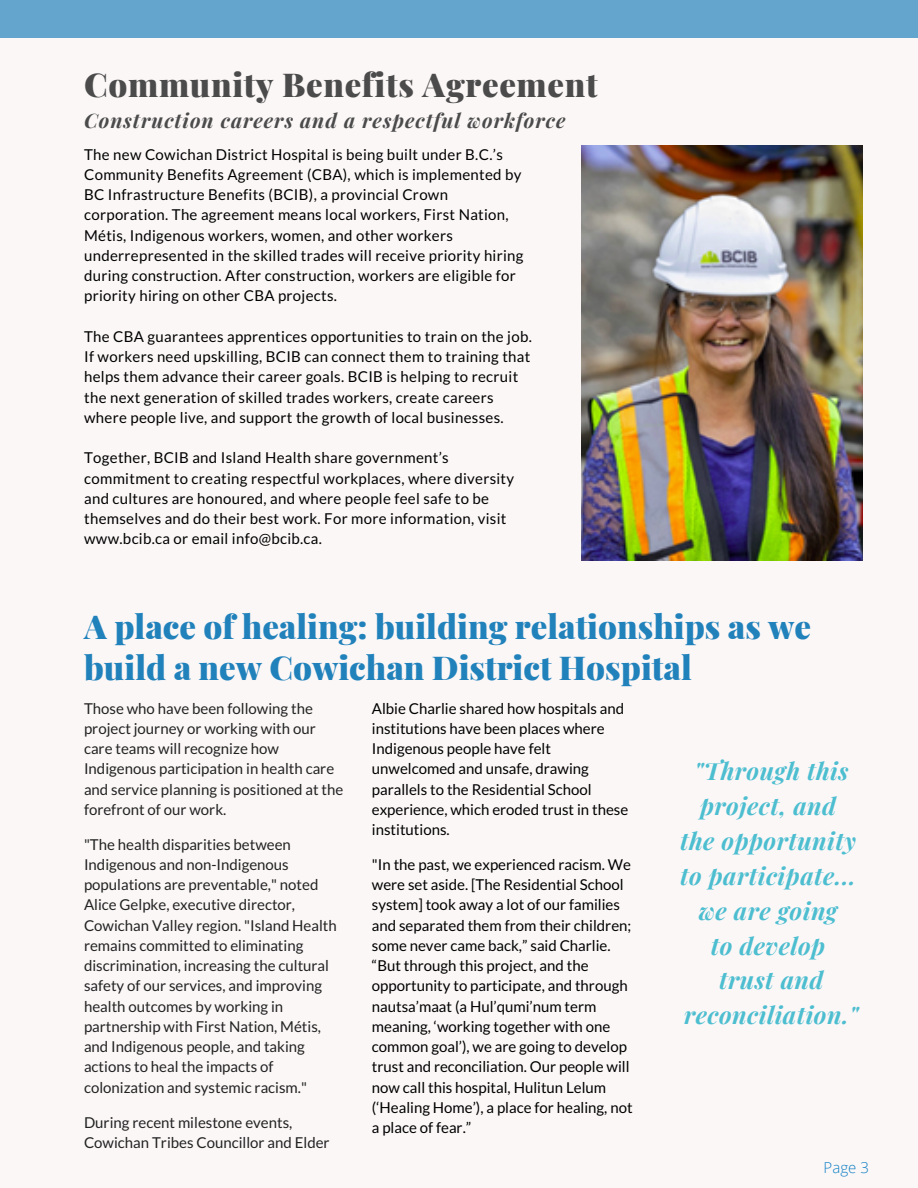
<style>
.page{position:relative;width:918px;height:1188px;background:#fcf7f7}
.page>*{position:absolute;margin:0;border:0;box-sizing:border-box;transform-origin:0 0}
.t1{font:900 33px/40.5px "Playfair Display";color:#2182bb}
.t2{font:900 33px "Playfair Display";letter-spacing:.02em;color:#4b4b4b}
.t3{font:italic 700 24px/34.8px "Playfair Display";letter-spacing:.02em;color:#4dbed0}
.t4{font:italic 700 19.95px "Playfair Display";letter-spacing:.05em;color:#4b4b4b}
.t5{font:15px/20.2px "Lato";letter-spacing:.02em;color:#000}
.t6{font:15px/20.2px "Lato";color:#000}
.t7{font:15px/20.2px "Lato";color:#222}
.t8{font:300 15px "Open Sans";color:#0e7fc4}
</style>
<div class="page">
<img style="left:581px;top:145px;width:281px;height:415px">
<div style="left:0;top:0;width:918px;height:38px;background:#63a5cd"></div>
<p class="t2" style="left:84px;top:62px;width:515px">Community Benefits Agreement</p>
<p class="t4" style="left:84px;top:107px;width:483px">Construction careers and a respectful workforce</p>
<p class="t5" style="left:84px;top:144px;width:441px">The new Cowichan District Hospital is being built under B.C.’s Community Benefits Agreement (CBA), which is implemented by BC Infrastructure Benefits (BCIB), a provincial Crown corporation. The agreement means local workers, First Nation, Métis, Indigenous workers, women, and other workers underrepresented in the skilled trades will receive priority hiring during construction. After construction, workers are eligible for priority hiring on other CBA projects.</p>
<p class="t5" style="left:84px;top:326px;width:449px">The CBA guarantees apprentices opportunities to train on the job.<br>If workers need upskilling, BCIB can connect them to training that helps them advance their career goals. BCIB is helping to recruit the next generation of skilled trades workers, create careers where people live, and support the growth of local businesses.</p>
<p class="t5" style="left:84px;top:447px;width:432px">Together, BCIB and Island Health share government’s commitment to creating respectful workplaces, where diversity and cultures are honoured, and where people feel safe to be themselves and do their best work. For more information, visit www.bcib.ca or email info@bcib.ca.</p>
<p class="t1" style="left:84px;top:605px;width:729px">A place of healing: building relationships as we build a new Cowichan District Hospital</p>
<p class="t7" style="left:84px;top:698px;width:261px">Those who have been following the project journey or working with our care teams will recognize how Indigenous participation in health care and service planning is positioned at the forefront of our work.</p>
<p class="t7" style="left:84px;top:834px;width:254px">"The health disparities between Indigenous and non-Indigenous populations are preventable," noted Alice Gelpke, executive director, Cowichan Valley region. "Island Health remains committed to eliminating discrimination, increasing the cultural safety of our services, and improving health outcomes by working in partnership with First Nation, Métis, and Indigenous people, and taking actions to heal the impacts of colonization and systemic racism."</p>
<p class="t7" style="left:84px;top:1112px;width:247px">During recent milestone events,<br>Cowichan Tribes Councillor and Elder</p>
<p class="t6" style="left:372px;top:698px;width:258px">Albie Charlie shared how hospitals and institutions have been places where<br>Indigenous people have felt unwelcomed and unsafe, drawing parallels to the Residential School experience, which eroded trust in these institutions.</p>
<p class="t6" style="left:372px;top:854px;width:262px">"In the past, we experienced racism. We were set aside. [The Residential School system] took away a lot of our families and separated them from their children; some never came back,” said Charlie. “But through this project, and the opportunity to participate, and through nautsa’maat (a Hul’qumi’num term meaning, ‘working together with one common goal’), we are going to develop trust and reconciliation. Our people will now call this hospital, Hulitun Lelum (‘Healing Home’), a place for healing, not a place of fear.”</p>
<p class="t3" style="left:694px;top:753px;width:156px">"Through this project, and</p>
<p class="t3" style="left:680px;top:823px;width:177px">the opportunity</p>
<p class="t3" style="left:680px;top:857px;width:177px">to participate...</p>
<p class="t3" style="left:699px;top:892px;width:140px">we are going</p>
<p class="t3" style="left:711px;top:927px;width:116px">to develop</p>
<p class="t3" style="left:684px;top:962px;width:176px;text-align:center">trust and reconciliation."</p>
<p class="t8" style="left:824px;top:1157px;width:47px">Page 3</p>
</div>
